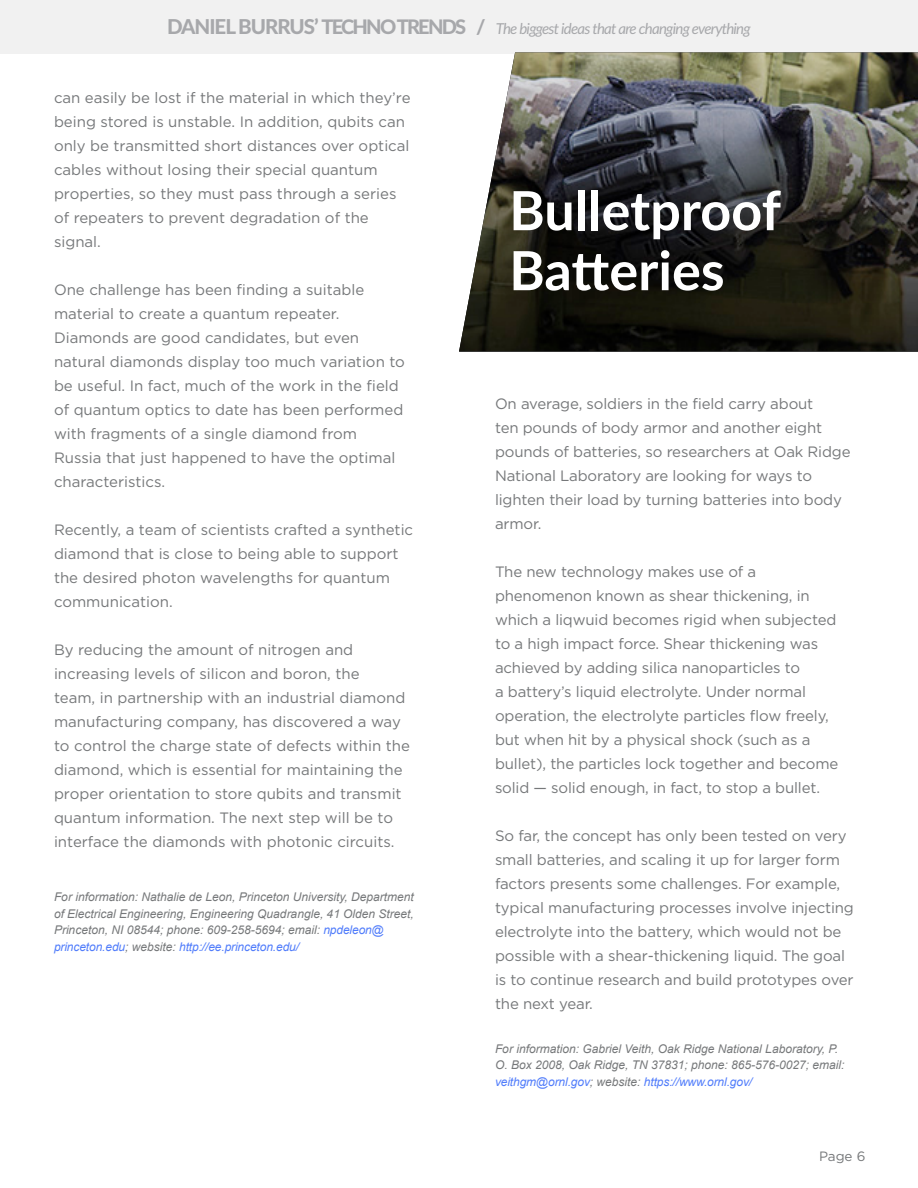
<style>
.page{position:relative;width:918px;height:1188px;background:#fff}
.page>*{position:absolute;margin:0;border:0;box-sizing:border-box;transform-origin:0 0}
.t1{font:700 54px/60px "Lato";color:#fff}
.t2{font:15px/24px "Gotham";letter-spacing:-.01em;color:#76787a}
.t3{font:italic 15px "Lato";letter-spacing:-.05em;color:#a7a8ab}
.t4{font:13.5px "Gotham";color:#76787a}
.t5{font:italic 12px/16.5px "Arial";color:#76787a}
.s1{font-weight:800;font-style:normal;font-size:20.55px}
.s2{font-weight:800;font-style:normal;font-size:20.1px}
.s3{color:#507cfb}
</style>
<div class="page">
<div style="left:0;top:0;width:918px;height:54px;background:#f1f1f1"></div>
<img style="left:459px;top:52px;width:459px;height:299px">
<p class="t3" style="left:167px;top:18px;width:585px"><span class="s1">DANIEL BURRUS’</span> <span class="s2">TECHNO TRENDS /</span> The biggest ideas that are changing everything</p>
<p class="t2" style="left:54px;top:86px;width:358px">can easily be lost if the material in which they’re being stored is unstable. In addition, qubits can only be transmitted short distances over optical cables without losing their special quantum properties, so they must pass through a series of repeaters to prevent degradation of the signal.</p>
<p class="t2" style="left:54px;top:278px;width:352px">One challenge has been finding a suitable material to create a quantum repeater.<br>Diamonds are good candidates, but even natural diamonds display too much variation to be useful. In fact, much of the work in the field of quantum optics to date has been performed with fragments of a single diamond from Russia that just happened to have the optimal characteristics.</p>
<p class="t2" style="left:54px;top:518px;width:361px">Recently, a team of scientists crafted a synthetic diamond that is close to being able to support the desired photon wavelengths for quantum communication.</p>
<p class="t2" style="left:54px;top:638px;width:358px">By reducing the amount of nitrogen and increasing levels of silicon and boron, the<br>team, in partnership with an industrial diamond manufacturing company, has discovered a way to control the charge state of defects within the diamond, which is essential for maintaining the proper orientation to store qubits and transmit quantum information. The next step will be to interface the diamonds with photonic circuits.</p>
<p class="t5" style="left:54px;top:889px;width:361px">For information: Nathalie de Leon, Princeton University, Department of Electrical Engineering, Engineering Quadrangle, 41 Olden Street, Princeton, NI 08544; phone: 609-258-5694; email: <span class="s3">npdeleon@ princeton.edu</span>; website: <span class="s3">http://ee.princeton.edu/</span></p>
<h1 class="t1" style="left:509px;top:178px;width:273px">Bulletproof<br>Batteries</h1>
<p class="t2" style="left:495px;top:392px;width:357px">On average, soldiers in the field carry about<br>ten pounds of body armor and another eight pounds of batteries, so researchers at Oak Ridge National Laboratory are looking for ways to lighten their load by turning batteries into body armor.</p>
<p class="t2" style="left:495px;top:560px;width:345px">The new technology makes use of a phenomenon known as shear thickening, in which a liqwuid becomes rigid when subjected to a high impact force. Shear thickening was achieved by adding silica nanoparticles to<br>a battery’s liquid electrolyte. Under normal operation, the electrolyte particles flow freely, but when hit by a physical shock (such as a bullet), the particles lock together and become solid — solid enough, in fact, to stop a bullet.</p>
<p class="t2" style="left:495px;top:824px;width:360px">So far, the concept has only been tested on very small batteries, and scaling it up for larger form factors presents some challenges. For example, typical manufacturing processes involve injecting electrolyte into the battery, which would not be possible with a shear-thickening liquid. The goal is to continue research and build prototypes over the next year.</p>
<p class="t5" style="left:495px;top:1040px;width:351px">For information: Gabriel Veith, Oak Ridge National Laboratory, P.<br>O. Box 2008, Oak Ridge, TN 37831; phone: 865-576-0027; email: <span class="s3">veithgm@ornl.gov</span>; website: <span class="s3">https://www.ornl.gov/</span></p>
<p class="t4" style="left:819px;top:1148px;width:48px">Page 6</p>
</div>
